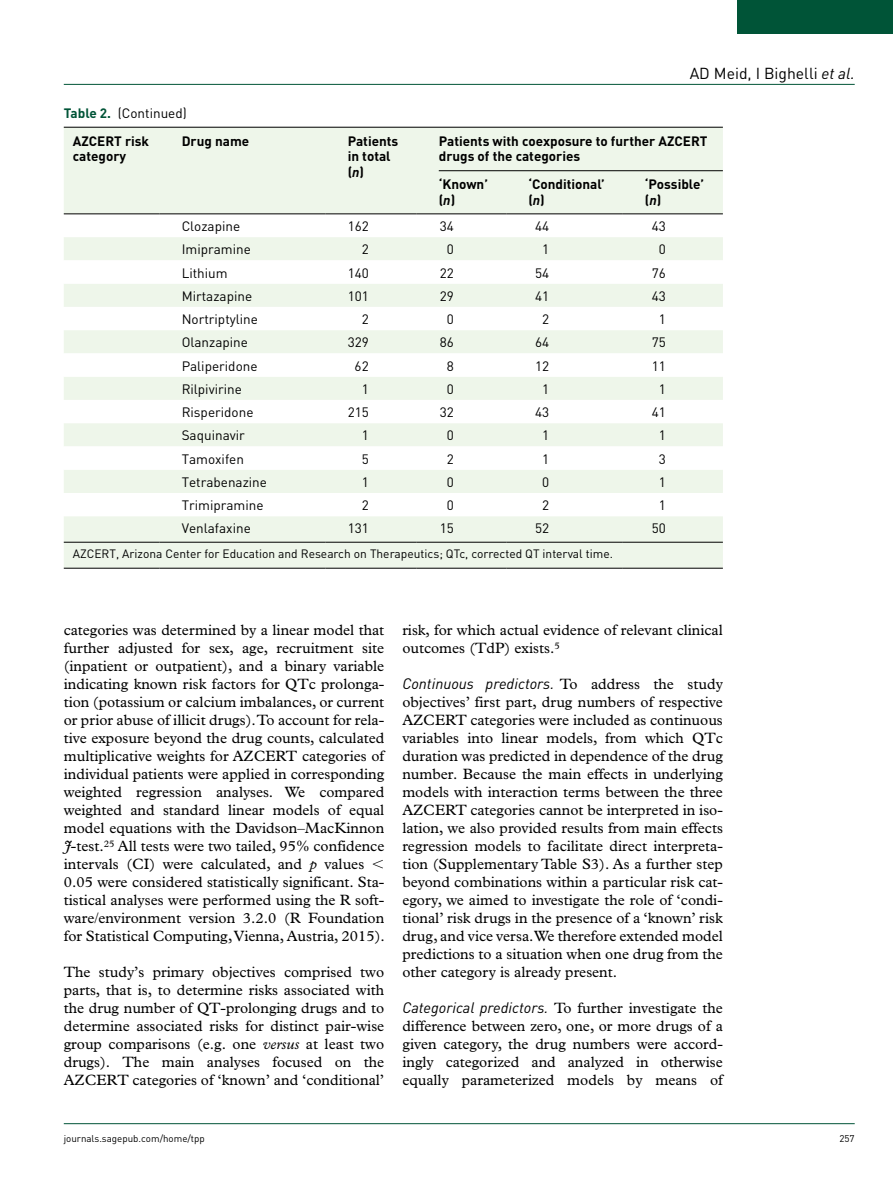
<style>
.page{position:relative;width:893px;height:1191px;background:#fff}
.page>*{position:absolute;margin:0;border:0;box-sizing:border-box;transform-origin:0 0}
.t1{font:15.75px "DIN";color:#000}
.t2{font:15px/18px "Plantin Std";color:#000;text-align:justify}
.t3{font:italic 15px "DIN";color:#000}
.t4{font:13.5px "DIN";color:#000}
.t5{font:700 13.5px/15.8px "DIN";color:#000}
.t6{font:12px "DIN";color:#000}
.t7{font:9.75px "DIN";color:#000}
.s1{font-weight:700;color:#005437}
.s2{font-style:italic}
.s3{font-family:"Plantin Std";font-style:normal}
.s4{font-family:"DIN";font-style:italic}
</style>
<div class="page">
<hr style="left:64px;top:84px;width:791px;height:1px;background:#005437">
<hr style="left:64px;top:1123px;width:791px;height:1px;background:#005437">
<div style="left:738px;top:0;width:155px;height:34px;background:#005437"></div>
<div style="left:64px;top:128px;width:659px;height:440px;background:#eef6ea"></div>
<svg style="left:64px;top:214px;width:659px;height:302px"></svg>
<hr style="left:417px;top:213px;width:89px;height:1px;background:#000">
<hr style="left:506px;top:213px;width:117px;height:1px;background:#000">
<hr style="left:623px;top:213px;width:100px;height:1px;background:#000">
<hr style="left:64px;top:213px;width:96px;height:1px;background:#000">
<hr style="left:160px;top:213px;width:166px;height:1px;background:#000">
<hr style="left:326px;top:213px;width:91px;height:1px;background:#000">
<hr style="left:64px;top:542px;width:96px;height:1px;background:#000">
<hr style="left:160px;top:542px;width:166px;height:1px;background:#000">
<hr style="left:326px;top:542px;width:91px;height:1px;background:#000">
<hr style="left:417px;top:542px;width:89px;height:1px;background:#000">
<hr style="left:506px;top:542px;width:117px;height:1px;background:#000">
<hr style="left:623px;top:542px;width:100px;height:1px;background:#000">
<hr style="left:64px;top:568px;width:96px;height:1px;background:#000">
<hr style="left:160px;top:568px;width:166px;height:1px;background:#000">
<hr style="left:326px;top:568px;width:91px;height:1px;background:#000">
<hr style="left:417px;top:568px;width:89px;height:1px;background:#000">
<hr style="left:506px;top:568px;width:117px;height:1px;background:#000">
<hr style="left:623px;top:568px;width:100px;height:1px;background:#000">
<hr style="left:439px;top:170px;width:284px;height:1px;background:#000">
<hr style="left:64px;top:127px;width:659px;height:1px;background:#000">
<p class="t4" style="left:64px;top:105px;width:125px"><span class="s1">Table 2.</span> (Continued)</p>
<p class="t1" style="left:690px;top:63px;width:167px">AD Meid, I Bighelli <span class="s2">et al.</span></p>
<p class="t5" style="left:73px;top:132px;width:78px">AZCERT risk category</p>
<p class="t5" style="left:182px;top:132px;width:69px">Drug name</p>
<p class="t5" style="left:348px;top:132px;width:52px">Patients in total (<span class="s2">n</span>)</p>
<p class="t5" style="left:439px;top:132px;width:270px">Patients with coexposure to further AZCERT drugs of the categories</p>
<p class="t5" style="left:439px;top:176px;width:51px">‘Known’ (<span class="s2">n</span>)</p>
<p class="t5" style="left:528px;top:176px;width:78px">‘Conditional’ (<span class="s2">n</span>)</p>
<p class="t5" style="left:645px;top:176px;width:61px">‘Possible’ (<span class="s2">n</span>)</p>
<p class="t4" style="left:182px;top:218px;width:60px">Clozapine</p>
<p class="t4" style="left:348px;top:218px;width:23px">162</p>
<p class="t4" style="left:440px;top:218px;width:16px">34</p>
<p class="t4" style="left:535px;top:218px;width:16px">44</p>
<p class="t4" style="left:652px;top:218px;width:16px">43</p>
<p class="t4" style="left:182px;top:241px;width:71px">Imipramine</p>
<p class="t4" style="left:362px;top:241px;width:9px">2</p>
<p class="t4" style="left:447px;top:241px;width:9px">0</p>
<p class="t4" style="left:542px;top:241px;width:9px">1</p>
<p class="t4" style="left:659px;top:241px;width:9px">0</p>
<p class="t4" style="left:182px;top:264px;width:48px">Lithium</p>
<p class="t4" style="left:348px;top:264px;width:23px">140</p>
<p class="t4" style="left:440px;top:264px;width:16px">22</p>
<p class="t4" style="left:535px;top:264px;width:16px">54</p>
<p class="t4" style="left:652px;top:264px;width:16px">76</p>
<p class="t4" style="left:182px;top:287px;width:72px">Mirtazapine</p>
<p class="t4" style="left:348px;top:287px;width:23px">101</p>
<p class="t4" style="left:440px;top:287px;width:16px">29</p>
<p class="t4" style="left:535px;top:287px;width:16px">41</p>
<p class="t4" style="left:652px;top:287px;width:16px">43</p>
<p class="t4" style="left:182px;top:311px;width:78px">Nortriptyline</p>
<p class="t4" style="left:362px;top:311px;width:9px">2</p>
<p class="t4" style="left:447px;top:311px;width:9px">0</p>
<p class="t4" style="left:542px;top:311px;width:9px">2</p>
<p class="t4" style="left:659px;top:311px;width:9px">1</p>
<p class="t4" style="left:182px;top:334px;width:68px">Olanzapine</p>
<p class="t4" style="left:348px;top:334px;width:23px">329</p>
<p class="t4" style="left:440px;top:334px;width:16px">86</p>
<p class="t4" style="left:535px;top:334px;width:16px">64</p>
<p class="t4" style="left:652px;top:334px;width:16px">75</p>
<p class="t4" style="left:182px;top:357px;width:77px">Paliperidone</p>
<p class="t4" style="left:355px;top:357px;width:16px">62</p>
<p class="t4" style="left:447px;top:357px;width:9px">8</p>
<p class="t4" style="left:535px;top:357px;width:16px">12</p>
<p class="t4" style="left:652px;top:357px;width:16px">11</p>
<p class="t4" style="left:182px;top:380px;width:62px">Rilpivirine</p>
<p class="t4" style="left:362px;top:380px;width:9px">1</p>
<p class="t4" style="left:447px;top:380px;width:9px">0</p>
<p class="t4" style="left:542px;top:380px;width:9px">1</p>
<p class="t4" style="left:659px;top:380px;width:9px">1</p>
<p class="t4" style="left:182px;top:404px;width:73px">Risperidone</p>
<p class="t4" style="left:348px;top:404px;width:23px">215</p>
<p class="t4" style="left:440px;top:404px;width:16px">32</p>
<p class="t4" style="left:535px;top:404px;width:16px">43</p>
<p class="t4" style="left:652px;top:404px;width:16px">41</p>
<p class="t4" style="left:182px;top:427px;width:65px">Saquinavir</p>
<p class="t4" style="left:362px;top:427px;width:9px">1</p>
<p class="t4" style="left:447px;top:427px;width:9px">0</p>
<p class="t4" style="left:542px;top:427px;width:9px">1</p>
<p class="t4" style="left:659px;top:427px;width:9px">1</p>
<p class="t4" style="left:182px;top:450px;width:64px">Tamoxifen</p>
<p class="t4" style="left:362px;top:450px;width:9px">5</p>
<p class="t4" style="left:447px;top:450px;width:9px">2</p>
<p class="t4" style="left:542px;top:450px;width:9px">1</p>
<p class="t4" style="left:659px;top:450px;width:9px">3</p>
<p class="t4" style="left:182px;top:473px;width:87px">Tetrabenazine</p>
<p class="t4" style="left:362px;top:473px;width:9px">1</p>
<p class="t4" style="left:447px;top:473px;width:9px">0</p>
<p class="t4" style="left:542px;top:473px;width:9px">0</p>
<p class="t4" style="left:659px;top:473px;width:9px">1</p>
<p class="t4" style="left:182px;top:497px;width:83px">Trimipramine</p>
<p class="t4" style="left:362px;top:497px;width:9px">2</p>
<p class="t4" style="left:447px;top:497px;width:9px">0</p>
<p class="t4" style="left:542px;top:497px;width:9px">2</p>
<p class="t4" style="left:659px;top:497px;width:9px">1</p>
<p class="t4" style="left:182px;top:520px;width:71px">Venlafaxine</p>
<p class="t4" style="left:348px;top:520px;width:23px">131</p>
<p class="t4" style="left:440px;top:520px;width:16px">15</p>
<p class="t4" style="left:535px;top:520px;width:16px">52</p>
<p class="t4" style="left:652px;top:520px;width:16px">50</p>
<p class="t6" style="left:73px;top:546px;width:542px">AZCERT, Arizona Center for Education and Research on Therapeutics; QTc, corrected QT interval time.</p>
<p class="t2" style="left:64px;top:621px;width:323px;text-align:left">categories was determined by a linear model that further adjusted for sex, age, recruitment site (inpatient or outpatient), and a binary variable indicating known risk factors for QTc prolonga&shy;tion (potassium or calcium imbalances, or current or prior abuse of illicit drugs). To account for rela&shy;tive exposure beyond the drug counts, calculated multiplicative weights for AZCERT categories of individual patients were applied in corresponding weighted regression analyses. We compared weighted and standard linear models of equal model equations with the Davidson–MacKinnon <span class="s2">J</span>-test.<sup>25</sup> All tests were two tailed, 95% confidence intervals (CI) were calculated, and <span class="s2">p</span> values 0.05 were considered statistically significant. Sta&shy;tistical analyses were performed using the R soft&shy;ware/environment version 3.2.0 (R Foundation for Statistical Computing, Vienna, Austria, 2015).</p>
<p class="t2" style="left:64px;top:963px;width:322px">The study’s primary objectives comprised two parts, that is, to determine risks associated with the drug number of QT-prolonging drugs and to determine associated risks for distinct pair-wise group comparisons (e.g. one <span class="s2">versus</span> at least two drugs). The main analyses focused on the AZCERT categories of ‘known’ and ‘conditional’</p>
<p class="t2" style="left:402px;top:621px;width:322px">risk, for which actual evidence of relevant clinical outcomes (TdP) exists.<sup>5</sup></p>
<p class="t3" style="left:402px;top:674px;width:322px">Continuous predictors. <span class="s3">To address the study</span></p>
<p class="t2" style="left:402px;top:693px;width:322px">objectives’ first part, drug numbers of respective AZCERT categories were included as continuous variables into linear models, from which QTc duration was predicted in dependence of the drug number. Because the main effects in underlying models with interaction terms between the three AZCERT categories cannot be interpreted in iso&shy;lation, we also provided results from main effects regression models to facilitate direct interpreta&shy;tion (Supplementary Table S3). As a further step beyond combinations within a particular risk cat&shy;egory, we aimed to investigate the role of ‘condi&shy;tional’ risk drugs in the presence of a ‘known’ risk drug, and vice versa. We therefore extended model predictions to a situation when one drug from the other category is already present.</p>
<p class="t2" style="left:402px;top:999px;width:322px"><span class="s4">Categorical predictors.</span> To further investigate the difference between zero, one, or more drugs of a given category, the drug numbers were accord&shy;ingly categorized and analyzed in otherwise equally parameterized models by means of</p>
<p class="t7" style="left:64px;top:1132px;width:143px">journals.sagepub.com/home/tpp</p>
<p class="t7" style="left:839px;top:1132px;width:17px">257</p>
</div>
